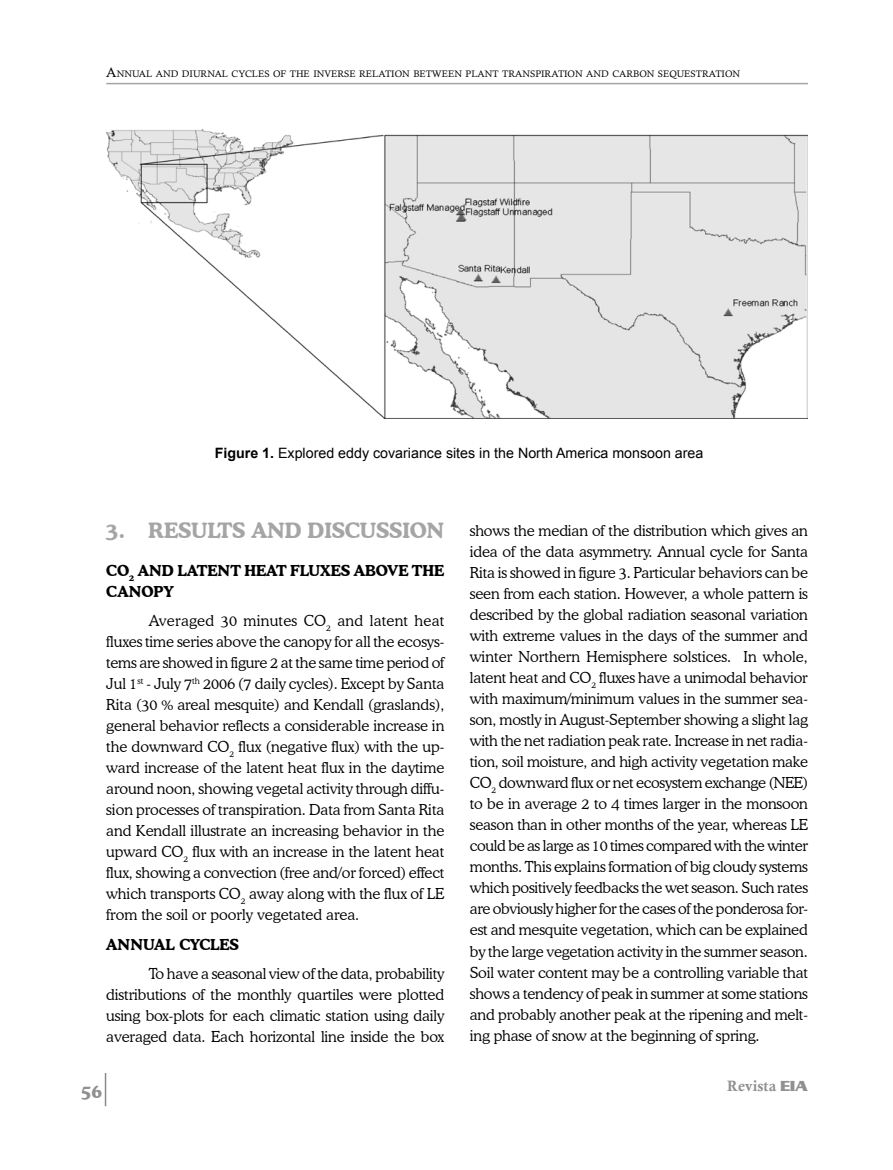
<style>
.page{position:relative;width:893px;height:1170px;background:#fff}
.page>*{position:absolute;margin:0;border:0;box-sizing:border-box;transform-origin:0 0}
.t1{font:700 21px "Cooper BT";letter-spacing:-.01em;color:#a5a5a5}
.t2{font:700 18px "Cooper BT";color:#909090}
.t3{font:300 15px/21px "Cooper BT";letter-spacing:-.01em;color:#000;text-align:justify}
.t4{font:700 15px/21px "Cooper BT";color:#000}
.t5{font:15px "Calis MT Bol";color:#909090}
.t6{font:14.25px "Arial";color:#000}
.t7{font:9.45px "Calisto";color:#000}
.s1{font-size:13.5px}
.s2{font-weight:700}
.s3{font-family:"Serpentine D";font-weight:700}
</style>
<div class="page">
<hr style="left:106px;top:83px;width:702px;height:1px;background:#a5a5a5">
<hr style="left:105px;top:1072px;width:1px;height:34px;background:#8b8b8b">
<img style="left:106px;top:129px;width:702px;height:289px">
<p class="t7" style="left:106px;top:69px;width:635px"><span class="s1">A</span>NNUAL AND DIURNAL CYCLES OF THE INVERSE RELATION BETWEEN PLANT TRANSPIRATION AND CARBON SEQUESTRATION</p>
<p class="t6" style="left:215px;top:443px;width:490px"><span class="s2">Figure 1.</span> Explored eddy covariance sites in the North America monsoon area</p>
<h1 class="t1" style="left:106px;top:517px;width:340px">3. RESULTS AND DISCUSSION</h1>
<p class="t4" style="left:106px;top:560px;width:340px">CO<sub>2</sub> AND LATENT HEAT FLUXES ABOVE THE<br>CANOPY</p>
<p class="t3" style="left:106px;top:610px;width:340px;text-indent:43px">Averaged 30 minutes CO<sub>2</sub> and latent heat fluxes time series above the canopy for all the ecosys&shy;tems are showed in figure 2 at the same time period of Jul 1<sup>st</sup> - July 7<sup>th</sup> 2006 (7 daily cycles). Except by Santa Rita (30 % areal mesquite) and Kendall (graslands), general behavior reflects a considerable increase in the downward CO<sub>2</sub> flux (negative flux) with the up&shy;ward increase of the latent heat flux in the daytime around noon, showing vegetal activity through diffu&shy;sion processes of transpiration. Data from Santa Rita and Kendall illustrate an increasing behavior in the upward CO<sub>2</sub> flux with an increase in the latent heat flux, showing a convection (free and/or forced) effect which transports CO<sub>2</sub> away along with the flux of LE from the soil or poorly vegetated area.</p>
<p class="t4" style="left:106px;top:933px;width:134px">ANNUAL CYCLES</p>
<p class="t3" style="left:106px;top:962px;width:340px;text-indent:43px">To have a seasonal view of the data, probability distributions of the monthly quartiles were plotted using box-plots for each climatic station using daily averaged data. Each horizontal line inside the box</p>
<p class="t3" style="left:470px;top:520px;width:340px">shows the median of the distribution which gives an idea of the data asymmetry. Annual cycle for Santa Rita is showed in figure 3. Particular behaviors can be seen from each station. However, a whole pattern is described by the global radiation seasonal variation with extreme values in the days of the summer and winter Northern Hemisphere solstices. In whole, latent heat and CO<sub>2</sub> fluxes have a unimodal behavior with maximum/minimum values in the summer sea&shy;son, mostly in August-September showing a slight lag with the net radiation peak rate. Increase in net radia&shy;tion, soil moisture, and high activity vegetation make CO<sub>2</sub> downward flux or net ecosystem exchange (NEE) to be in average 2 to 4 times larger in the monsoon season than in other months of the year, whereas LE could be as large as 10 times compared with the winter months. This explains formation of big cloudy systems which positively feedbacks the wet season. Such rates are obviously higher for the cases of the ponderosa for&shy;est and mesquite vegetation, which can be explained by the large vegetation activity in the summer season.<br>Soil water content may be a controlling variable that shows a tendency of peak in summer at some stations and probably another peak at the ripening and melt&shy;ing phase of snow at the beginning of spring.</p>
<p class="t2" style="left:81px;top:1080px;width:23px">56</p>
<p class="t5" style="left:727px;top:1077px;width:82px">Revista <span class="s3">EIA</span></p>
</div>
